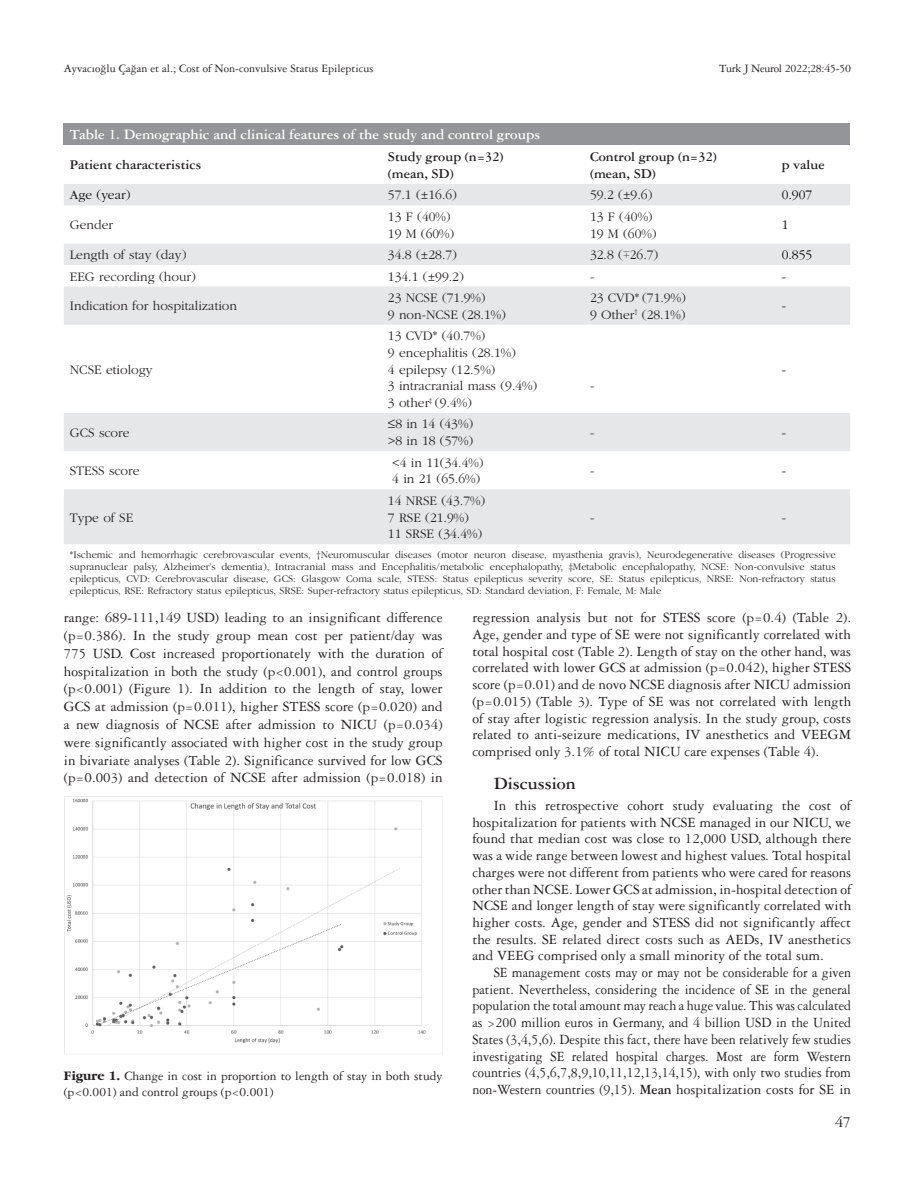
<style>
.page{position:relative;width:915px;height:1191px;background:#fff}
.page>*{position:absolute;margin:0;border:0;box-sizing:border-box;transform-origin:0 0}
.t1{font:18px "Garamond Three Bold Tr";color:#231f20}
.t2{font:16.5px "Garamond Three Tr";color:#231f20}
.t3{font:15px/16.6px "Garamond Three Tr";color:#231f20;text-align:justify}
.t4{font:15px/16.8px "Garamond Three Tr";color:#231f20;text-align:justify;scale:.93 1}
.t5{font:15px "Garamond Three Bold Tr";color:#fff}
.t6{font:14.25px/17.1px "Garamond Three Bold Tr";color:#231f20}
.t7{font:13.5px/16.6px "Garamond Tr";color:#231f20}
.t8{font:13.5px/16.5px "Garamond Three Tr";color:#231f20}
.t9{font:13.5px "Garamond Tr";color:#040503}
.t10{font:12px "Garamond Three Tr";color:#231f20}
.t11{font:12px "Garamond Three Tr";letter-spacing:-.025em;color:#231f20}
.t12{font:10.5px/12px "Garamond Tr";color:#231f20;text-align:justify}
.s1{font-family:"American Typewriter";font-weight:300;font-stretch:condensed}
.s2{font-family:"Garamond Three Bold Tr"}
.s3{font-family:"Garamond Bold Tr"}
</style>
<div class="page">
<img style="left:65px;top:796px;width:377px;height:258px">
<div style="left:64px;top:123px;width:785px;height:22px;background:#939598"></div>
<svg style="left:64px;top:184px;width:785px;height:360px"></svg>
<p class="t10" style="left:64px;top:61px;width:311px">Ayvacıoğlu Çağan et al.; Cost of Non-convulsive Status Epilepticus</p>
<p class="t11" style="left:719px;top:61px;width:133px">Turk J Neurol 2022;28:45-50</p>
<p class="t5" style="left:70px;top:126px;width:472px">Table 1. Demographic and clinical features of the study and control groups</p>
<p class="t6" style="left:70px;top:156px;width:133px">Patient characteristics</p>
<p class="t6" style="left:388px;top:147px;width:117px">Study group (n=32) (mean, SD)</p>
<p class="t6" style="left:590px;top:147px;width:128px">Control group (n=32) (mean, SD)</p>
<p class="t6" style="left:781px;top:156px;width:45px">p value</p>
<p class="t9" style="left:70px;top:187px;width:62px">Age (year)</p>
<p class="t7" style="left:388px;top:187px;width:71px">57.1 (±16.6)</p>
<p class="t7" style="left:590px;top:187px;width:64px">59.2 (±9.6)</p>
<p class="t9" style="left:781px;top:187px;width:32px">0.907</p>
<p class="t7" style="left:70px;top:216px;width:45px">Gender</p>
<p class="t7" style="left:388px;top:208px;width:68px">13 F (40%)<br>19 M (60%)</p>
<p class="t7" style="left:590px;top:208px;width:68px">13 F (40%)<br>19 M (60%)</p>
<p class="t9" style="left:781px;top:217px;width:8px">1</p>
<p class="t7" style="left:70px;top:246px;width:118px">Length of stay (day)</p>
<p class="t7" style="left:388px;top:246px;width:71px">34.8 (±28.7)</p>
<p class="t7" style="left:590px;top:246px;width:70px">32.8 (<span class="s1">∓</span>26.7)</p>
<p class="t9" style="left:781px;top:247px;width:32px">0.855</p>
<p class="t7" style="left:70px;top:268px;width:128px">EEG recording (hour)</p>
<p class="t7" style="left:388px;top:268px;width:77px">134.1 (±99.2)</p>
<p class="t7" style="left:590px;top:268px;width:6px">-</p>
<p class="t9" style="left:781px;top:268px;width:6px">-</p>
<p class="t7" style="left:70px;top:297px;width:169px">Indication for hospitalization</p>
<p class="t7" style="left:388px;top:289px;width:119px">23 NCSE (71.9%)<br>9 non-NCSE (28.1%)</p>
<p class="t7" style="left:590px;top:289px;width:97px">23 CVD* (71.9%)<br>9 Other<sup>†</sup> (28.1%)</p>
<p class="t9" style="left:781px;top:298px;width:6px">-</p>
<p class="t7" style="left:70px;top:361px;width:84px">NCSE etiology</p>
<p class="t7" style="left:388px;top:327px;width:151px">13 CVD* (40.7%)<br>9 encephalitis (28.1%)<br>4 epilepsy (12.5%)<br>3 intracranial mass (9.4%)<br>3 other<sup>‡</sup> (9.4%)</p>
<p class="t7" style="left:70px;top:424px;width:61px">GCS score</p>
<p class="t7" style="left:388px;top:415px;width:87px">≤8 in 14 (43%) &gt;8 in 18 (57%)</p>
<p class="t7" style="left:70px;top:462px;width:71px">STESS score</p>
<p class="t7" style="left:392px;top:454px;width:93px">&lt;4 in 11(34.4%)<br>4 in 21 (65.6%)</p>
<p class="t7" style="left:590px;top:377px;width:6px">-</p>
<p class="t9" style="left:781px;top:361px;width:6px">-</p>
<p class="t7" style="left:590px;top:424px;width:6px">-</p>
<p class="t9" style="left:781px;top:424px;width:6px">-</p>
<p class="t7" style="left:590px;top:462px;width:6px">-</p>
<p class="t9" style="left:781px;top:462px;width:6px">-</p>
<p class="t7" style="left:388px;top:492px;width:99px">14 NRSE (43.7%)<br>7 RSE (21.9%)<br>11 SRSE (34.4%)</p>
<p class="t7" style="left:70px;top:508px;width:65px">Type of SE</p>
<p class="t7" style="left:590px;top:508px;width:6px">-</p>
<p class="t7" style="left:781px;top:508px;width:6px">-</p>
<p class="t12" style="left:70px;top:548px;width:767px">*Ischemic and hemorrhagic cerebrovascular events, †Neuromuscular diseases (motor neuron disease, myasthenia gravis), Neurodegenerative diseases (Progressive supranuclear palsy, Alzheimer’s dementia), Intracranial mass and Encephalitis/metabolic encephalopathy, ‡Metabolic encephalopathy, NCSE: Non-convulsive status epilepticus, CVD: Cerebrovascular disease, GCS: Glasgow Coma scale, STESS: Status epilepticus severity score, SE: Status epilepticus, NRSE: Non-refractory status epilepticus, RSE: Refractory status epilepticus, SRSE: Super-refractory status epilepticus, SD: Standard deviation, F: Female, M: Male</p>
<p class="t3" style="left:64px;top:608px;width:380px;line-height:17.7px">range: 689-111,149 USD) leading to an insignificant difference (p=0.386). In the study group mean cost per patient/day was 775 USD. Cost increased proportionately with the duration of hospitalization in both the study (p&lt;0.001), and control groups (p&lt;0.001) (Figure 1). In addition to the length of stay, lower GCS at admission (p=0.011), higher STESS score (p=0.020) and a new diagnosis of NCSE after admission to NICU (p=0.034) were significantly associated with higher cost in the study group in bivariate analyses (Table 2). Significance survived for low GCS (p=0.003) and detection of NCSE after admission (p=0.018) in</p>
<p class="t3" style="left:472px;top:609px;width:380px">regression analysis but not for STESS score (p=0.4) (Table 2).<br>Age, gender and type of SE were not significantly correlated with total hospital cost (Table 2). Length of stay on the other hand, was correlated with lower GCS at admission (p=0.042), higher STESS score (p=0.01) and de novo NCSE diagnosis after NICU admission (p=0.015) (Table 3). Type of SE was not correlated with length of stay after logistic regression analysis. In the study group, costs related to anti-seizure medications, IV anesthetics and VEEGM comprised only 3.1% of total NICU care expenses (Table 4).</p>
<p class="t1" style="left:493px;top:772px;width:84px">Discussion</p>
<p class="t3" style="left:472px;top:796px;width:380px;text-indent:21px">In this retrospective cohort study evaluating the cost of hospitalization for patients with NCSE managed in our NICU, we found that median cost was close to 12,000 USD, although there was a wide range between lowest and highest values. Total hospital charges were not different from patients who were cared for reasons other than NCSE. Lower GCS at admission, in-hospital detection of NCSE and longer length of stay were significantly correlated with higher costs. Age, gender and STESS did not significantly affect the results. SE related direct costs such as AEDs, IV anesthetics and VEEG comprised only a small minority of the total sum.</p>
<p class="t4" style="left:472px;top:963px;width:408px;text-indent:21px">SE management costs may or may not be considerable for a given patient. Nevertheless, considering the incidence of SE in the general population the total amount may reach a huge value. This was calculated as &gt;200 million euros in Germany, and 4 billion USD in the United States (3,4,5,6). Despite this fact, there have been relatively few studies investigating SE related hospital charges. Most are form Western countries (4,5,6,7,8,9,10,11,12,13,14,15), with only two studies from non-Western countries (9,15). <span class="s2">Mean</span> hospitalization costs for SE in</p>
<p class="t8" style="left:64px;top:1066px;width:380px"><span class="s3">Figure 1.</span> Change in cost in proportion to length of stay in both study (p&lt;0.001) and control groups (p&lt;0.001)</p>
<p class="t2" style="left:834px;top:1112px;width:18px">47</p>
</div>
